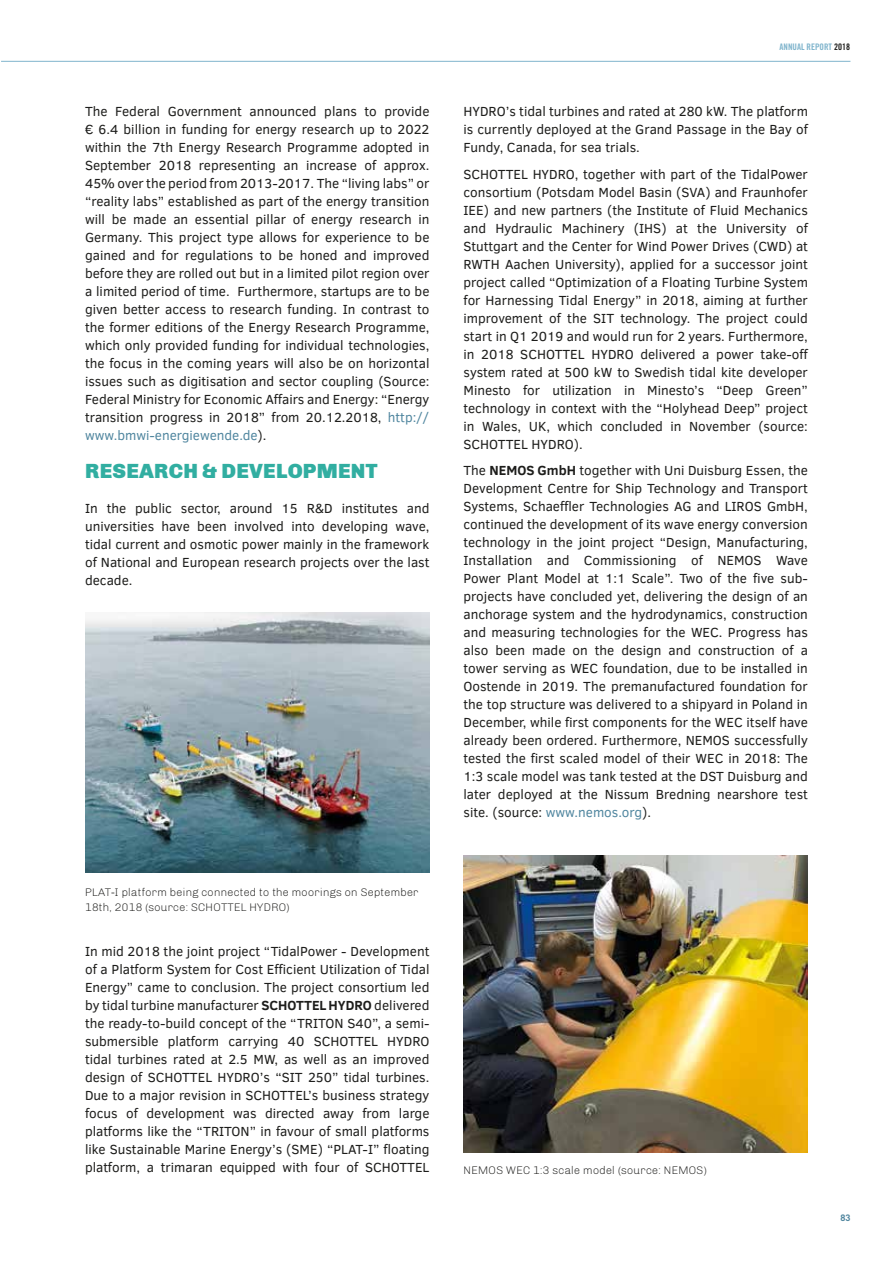
<style>
.page{position:relative;width:893px;height:1263px;background:#fff}
.page>*{position:absolute;margin:0;border:0;box-sizing:border-box;transform-origin:0 0}
.t1{font:900 21px "Chivo";letter-spacing:.01em;color:#31aea1}
.t2{font:13.5px/18px "Clear Sans";color:#1d1d1b;text-align:justify}
.t3{font:300 11.25px/15px "Chivo";color:#1d1d1b}
.t4{font:9px "Trade Gothic Bold Cond Twenty";color:#7fb4cc}
.t5{font:700 9px "Trade Gothic";color:#50869f}
.s1{color:#50869f}
.s2{font-weight:700}
.s3{color:#1d1d1b}
</style>
<div class="page">
<hr style="left:1px;top:61px;width:849px;height:1px;background:#7fb4cc">
<img style="left:85px;top:612px;width:344px;height:261px">
<img style="left:464px;top:856px;width:344px;height:296px">
<p class="t2" style="left:85px;top:102px;width:346px">The Federal Government announced plans to provide € 6.4 billion in funding for energy research up to 2022 within the 7th Energy Research Programme adopted in September 2018 representing an increase of approx.<br>45% over the period from 2013-2017. The “living labs” or “reality labs” established as part of the energy transition will be made an essential pillar of energy research in Germany. This project type allows for experience to be gained and for regulations to be honed and improved before they are rolled out but in a limited pilot region over a limited period of time. Furthermore, startups are to be given better access to research funding. In contrast to the former editions of the Energy Research Programme, which only provided funding for individual technologies, the focus in the coming years will also be on horizontal issues such as digitisation and sector coupling (Source:<br>Federal Ministry for Economic Affairs and Energy: “Energy transition progress in 2018” from 20.12.2018, <span class="s1">http:// www.bmwi-energiewende.de</span>).</p>
<h1 class="t1" style="left:85px;top:458px;width:294px">RESEARCH &amp; DEVELOPMENT</h1>
<p class="t2" style="left:85px;top:499px;width:346px">In the public sector, around 15 R&amp;D institutes and universities have been involved into developing wave, tidal current and osmotic power mainly in the framework of National and European research projects over the last decade.</p>
<p class="t3" style="left:85px;top:885px;width:335px">PLAT-I platform being connected to the moorings on September<br>18th, 2018 (source: SCHOTTEL HYDRO)</p>
<p class="t2" style="left:85px;top:942px;width:346px">In mid 2018 the joint project “TidalPower - Development of a Platform System for Cost Efficient Utilization of Tidal Energy” came to conclusion. The project consortium led by tidal turbine manufacturer <span class="s2">SCHOTTEL HYDRO</span> delivered the ready-to-build concept of the “TRITON S40”, a semi&shy;submersible platform carrying 40 SCHOTTEL HYDRO tidal turbines rated at 2.5 MW, as well as an improved design of SCHOTTEL HYDRO’s “SIT 250” tidal turbines.<br>Due to a major revision in SCHOTTEL’s business strategy focus of development was directed away from large platforms like the “TRITON” in favour of small platforms like Sustainable Marine Energy’s (SME) “PLAT-I” floating platform, a trimaran equipped with four of SCHOTTEL</p>
<p class="t4" style="left:780px;top:41px;width:72px">ANNUAL REPORT <span class="s3">2018</span></p>
<p class="t2" style="left:463px;top:102px;width:346px">HYDRO’s tidal turbines and rated at 280 kW. The platform is currently deployed at the Grand Passage in the Bay of Fundy, Canada, for sea trials.</p>
<p class="t2" style="left:463px;top:165px;width:347px">SCHOTTEL HYDRO, together with part of the TidalPower consortium (Potsdam Model Basin (SVA) and Fraunhofer IEE) and new partners (the Institute of Fluid Mechanics and Hydraulic Machinery (IHS) at the University of Stuttgart and the Center for Wind Power Drives (CWD) at RWTH Aachen University), applied for a successor joint project called “Optimization of a Floating Turbine System for Harnessing Tidal Energy” in 2018, aiming at further improvement of the SIT technology. The project could start in Q1 2019 and would run for 2 years. Furthermore, in 2018 SCHOTTEL HYDRO delivered a power take-off system rated at 500 kW to Swedish tidal kite developer Minesto for utilization in Minesto’s “Deep Green” technology in context with the “Holyhead Deep” project in Wales, UK, which concluded in November (source:<br>SCHOTTEL HYDRO).</p>
<p class="t2" style="left:463px;top:461px;width:346px">The <span class="s2">NEMOS GmbH</span> together with Uni Duisburg Essen, the Development Centre for Ship Technology and Transport Systems, Schaeffler Technologies AG and LIROS GmbH, continued the development of its wave energy conversion technology in the joint project “Design, Manufacturing, Installation and Commissioning of NEMOS Wave Power Plant Model at 1:1 Scale”. Two of the five sub&shy;projects have concluded yet, delivering the design of an anchorage system and the hydrodynamics, construction and measuring technologies for the WEC. Progress has also been made on the design and construction of a tower serving as WEC foundation, due to be installed in Oostende in 2019. The premanufactured foundation for the top structure was delivered to a shipyard in Poland in December, while first components for the WEC itself have already been ordered. Furthermore, NEMOS successfully tested the first scaled model of their WEC in 2018: The 1:3 scale model was tank tested at the DST Duisburg and later deployed at the Nissum Bredning nearshore test site. (source: <span class="s1">www.nemos.org</span>).</p>
<p class="t3" style="left:464px;top:1162px;width:245px">NEMOS WEC 1:3 scale model (source: NEMOS)</p>
<p class="t5" style="left:840px;top:1212px;width:12px">83</p>
</div>
